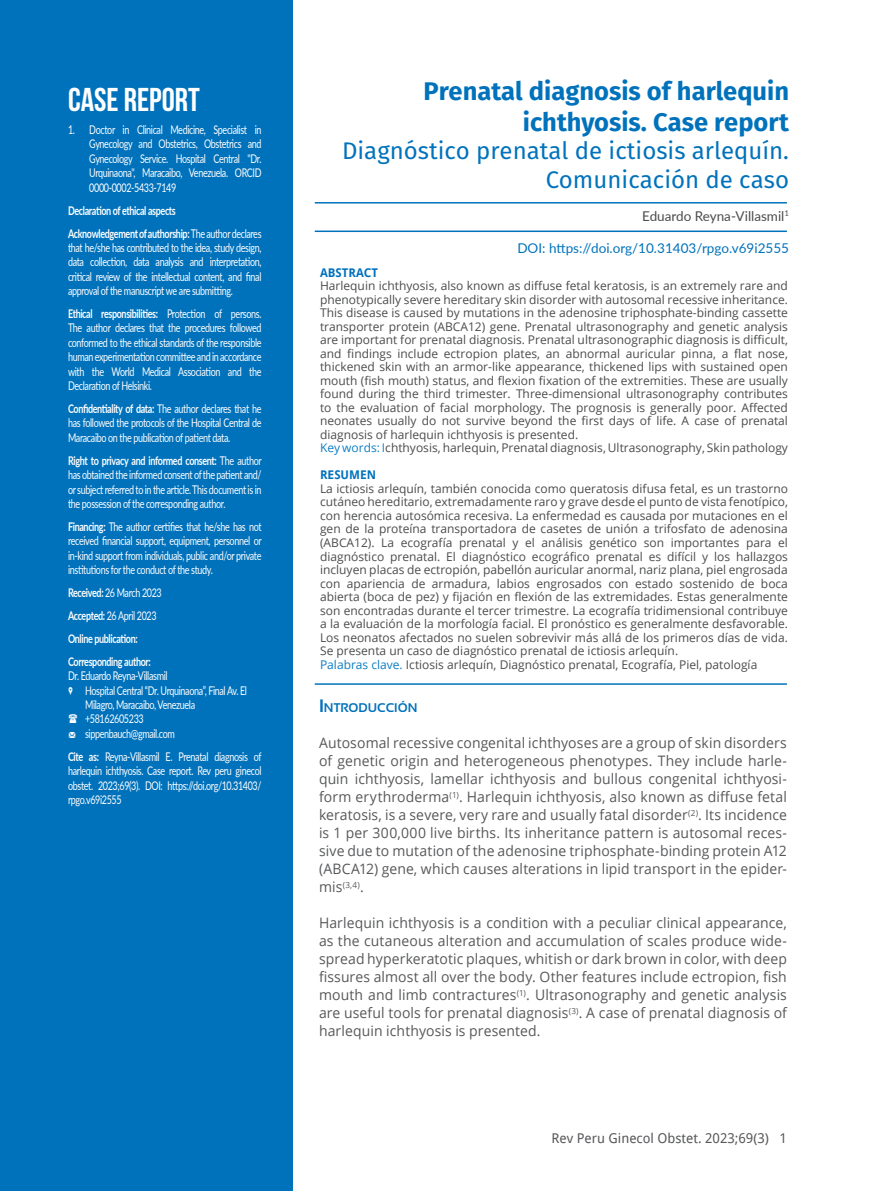
<style>
.page{position:relative;width:872px;height:1191px;background:#fff}
.page>*{position:absolute;margin:0;border:0;box-sizing:border-box;transform-origin:0 0}
.t1{font:700 33px "Bebas Neue";color:#fff}
.t2{font:700 25.5px/30.6px "Fira Sans";color:#0072bc;text-align:right}
.t3{font:24px/28.8px "Fira Sans";color:#0072bc;text-align:right}
.t4{font:14.4px/18px "Open Sans";letter-spacing:.005em;color:#57585a;text-align:justify}
.t5{font:13.5px "Lato";color:#0072bc}
.t6{font:13.5px "Droid Sans";color:#57585a}
.t7{font:13.5px "Lato";color:#4b4c4d}
.t8{font:700 12.6px "Sansation";color:#0072bc}
.t9{font:12px/13.5px "Open Sans";color:#4b4c4d}
.t10{font:12px/14.4px "Lato";letter-spacing:-.04em;color:#fff;text-align:justify;scale:.75 1}
.t11{font:700 12px/23px "Lato";letter-spacing:-.04em;color:#fff;scale:.75 1}
.t12{font:700 12px "Droid Sans";color:#0072bc}
.t13{font:8.4px "Open Sans";color:#57585a}
.s1{font-weight:400}
.s2{font-weight:700}
.s3{font-family:"Modern Pictograms"}
.s4{color:#0d7ec3}
.s5{font-size:18px}
.s6{font-size:14.4px}
</style>
<div class="page">
<div style="left:0;top:0;width:293px;height:1191px;background:#0072bc"></div>
<hr style="left:315px;top:202px;width:472px;height:1px;background:#0072bc">
<hr style="left:315px;top:230px;width:472px;height:2px;background:#0072bc">
<hr style="left:315px;top:683px;width:472px;height:2px;background:#0072bc">
<h1 class="t1" style="left:68px;top:82px;width:133px">CASE REPORT</h1>
<p class="t10" style="left:89px;top:122px;width:231px;text-indent:-21px">1. Doctor in Clinical Medicine, Specialist in Gynecology and Obstetrics, Obstetrics and Gynecology Service. Hospital Central "Dr.<br>Urquinaona", Maracaibo, Venezuela. ORCID 0000-0002-5433-7149</p>
<p class="t11" style="left:68px;top:198px;width:259px">Declaration of ethical aspects<br>Acknowledgement of authorship: <span class="s1">The author declares</span></p>
<p class="t10" style="left:68px;top:240px;width:259px">that he/she has contributed to the idea, study design, data collection, data analysis and interpretation, critical review of the intellectual content, and final approval of the manuscript we are submitting.</p>
<p class="t10" style="left:68px;top:306px;width:259px"><span class="s2">Ethical responsibilities:</span> Protection of persons.<br>The author declares that the procedures followed conformed to the ethical standards of the responsible human experimentation committee and in accordance with the World Medical Association and the Declaration of Helsinki.</p>
<p class="t10" style="left:68px;top:401px;width:259px"><span class="s2">Confidentiality of data:</span> The author declares that he has followed the protocols of the Hospital Central de Maracaibo on the publication of patient data.</p>
<p class="t10" style="left:68px;top:453px;width:260px"><span class="s2">Right to privacy and informed consent:</span> The author has obtained the informed consent of the patient and/ or subject referred to in the article. This document is in the possession of the corresponding author.</p>
<p class="t10" style="left:68px;top:519px;width:260px"><span class="s2">Financing:</span> The author certifies that he/she has not received financial support, equipment, personnel or in-kind support from individuals, public and/or private institutions for the conduct of the study.</p>
<p class="t11" style="left:68px;top:580px;width:127px">Received: <span class="s1">26 March 2023<br></span>Accepted: <span class="s1">26 April 2023<br></span>Online publication:<br>Corresponding author:</p>
<p class="t10" style="left:68px;top:668px;width:134px">Dr. Eduardo Reyna-Villasmil</p>
<p class="t10" style="left:68px;top:682px;width:240px"><span class="s3">,</span> Hospital Central “Dr. Urquinaona”, Final Av. El</p>
<p class="t10" style="left:85px;top:697px;width:148px">Milagro, Maracaibo, Venezuela</p>
<p class="t10" style="left:85px;top:711px;width:80px">+58162605233</p>
<p class="t10" style="left:68px;top:725px;width:144px"><span class="s3">m</span> sippenbauch@gmail.com</p>
<p class="t10" style="left:68px;top:748px;width:260px"><span class="s2">Cite as:</span> Reyna-Villasmil E. Prenatal diagnosis of harlequin ichthyosis. Case report. Rev peru ginecol obstet. 2023;69(3). DOI: https://doi.org/10.31403/ rpgo.v69i2555</p>
<h2 class="t2" style="left:423px;top:76px;width:367px">Prenatal diagnosis of harlequin ichthyosis. Case report</h2>
<h3 class="t3" style="left:342px;top:137px;width:448px">Diagnóstico prenatal de ictiosis arlequín.<br>Comunicación de caso</h3>
<p class="t7" style="left:642px;top:206px;width:148px">Eduardo Reyna-Villasmil<sup>1</sup></p>
<p class="t5" style="left:517px;top:238px;width:273px">DOI: https://doi.org/10.31403/rpgo.v69i2555</p>
<p class="t12" style="left:320px;top:264px;width:59px">ABSTRACT</p>
<p class="t9" style="left:320px;top:279px;width:469px">Harlequin ichthyosis, also known as diffuse fetal keratosis, is an extremely rare and phenotypically severe hereditary skin disorder with autosomal recessive inheritance.<br>This disease is caused by mutations in the adenosine triphosphate-binding cassette transporter protein (ABCA12) gene. Prenatal ultrasonography and genetic analysis are important for prenatal diagnosis. Prenatal ultrasonographic diagnosis is difficult, and findings include ectropion plates, an abnormal auricular pinna, a flat nose, thickened skin with an armor-like appearance, thickened lips with sustained open mouth (fish mouth) status, and flexion fixation of the extremities. These are usually found during the third trimester. Three-dimensional ultrasonography contributes to the evaluation of facial morphology. The prognosis is generally poor. Affected neonates usually do not survive beyond the first days of life. A case of prenatal diagnosis of harlequin ichthyosis is presented.<br><span class="s4">Key words: I</span>chthyosis, harlequin, Prenatal diagnosis, Ultrasonography, Skin pathology</p>
<p class="t12" style="left:320px;top:466px;width:58px">RESUMEN</p>
<p class="t9" style="left:320px;top:481px;width:469px">La ictiosis arlequín, también conocida como queratosis difusa fetal, es un trastorno cutáneo hereditario, extremadamente raro y grave desde el punto de vista fenotípico, con herencia autosómica recesiva. La enfermedad es causada por mutaciones en el gen de la proteína transportadora de casetes de unión a trifosfato de adenosina (ABCA12). La ecografía prenatal y el análisis genético son importantes para el diagnóstico prenatal. El diagnóstico ecográfico prenatal es difícil y los hallazgos incluyen placas de ectropión, pabellón auricular anormal, nariz plana, piel engrosada con apariencia de armadura, labios engrosados con estado sostenido de boca abierta (boca de pez) y fijación en flexión de las extremidades. Estas generalmente son encontradas durante el tercer trimestre. La ecografía tridimensional contribuye a la evaluación de la morfología facial. El pronóstico es generalmente desfavorable.<br>Los neonatos afectados no suelen sobrevivir más allá de los primeros días de vida.<br>Se presenta un caso de diagnóstico prenatal de ictiosis arlequín.<br><span class="s4">Palabras clave.</span> Ictiosis arlequín, Diagnóstico prenatal, Ecografía, Piel, patología</p>
<p class="t8" style="left:319px;top:701px;width:100px"><span class="s5">I</span>NTRODUCCIÓN</p>
<p class="t4" style="left:319px;top:733px;width:469px">Autosomal recessive congenital ichthyoses are a group of skin disorders of genetic origin and heterogeneous phenotypes. They include harle&shy;quin ichthyosis, lamellar ichthyosis and bullous congenital ichthyosi&shy;form erythroderma<sup>(1)</sup>. Harlequin ichthyosis, also known as diffuse fetal keratosis, is a severe, very rare and usually fatal disorder<sup>(2)</sup>. Its incidence is 1 per 300,000 live births. Its inheritance pattern is autosomal reces&shy;sive due to mutation of the adenosine triphosphate-binding protein A12 (ABCA12) gene, which causes alterations in lipid transport in the epider-</p>
<p class="t13" style="left:319px;top:878px;width:46px"><span class="s6">mis</span>(3,4)<span class="s6">.</span></p>
<p class="t4" style="left:319px;top:913px;width:469px">Harlequin ichthyosis is a condition with a peculiar clinical appearance, as the cutaneous alteration and accumulation of scales produce wide&shy;spread hyperkeratotic plaques, whitish or dark brown in color, with deep fissures almost all over the body. Other features include ectropion, fish mouth and limb contractures<sup>(1)</sup>. Ultrasonography and genetic analysis are useful tools for prenatal diagnosis<sup>(3)</sup>. A case of prenatal diagnosis of harlequin ichthyosis is presented.</p>
<p class="t6" style="left:551px;top:1128px;width:237px">Rev Peru Ginecol Obstet. 2023;69(3) 1</p>
</div>
